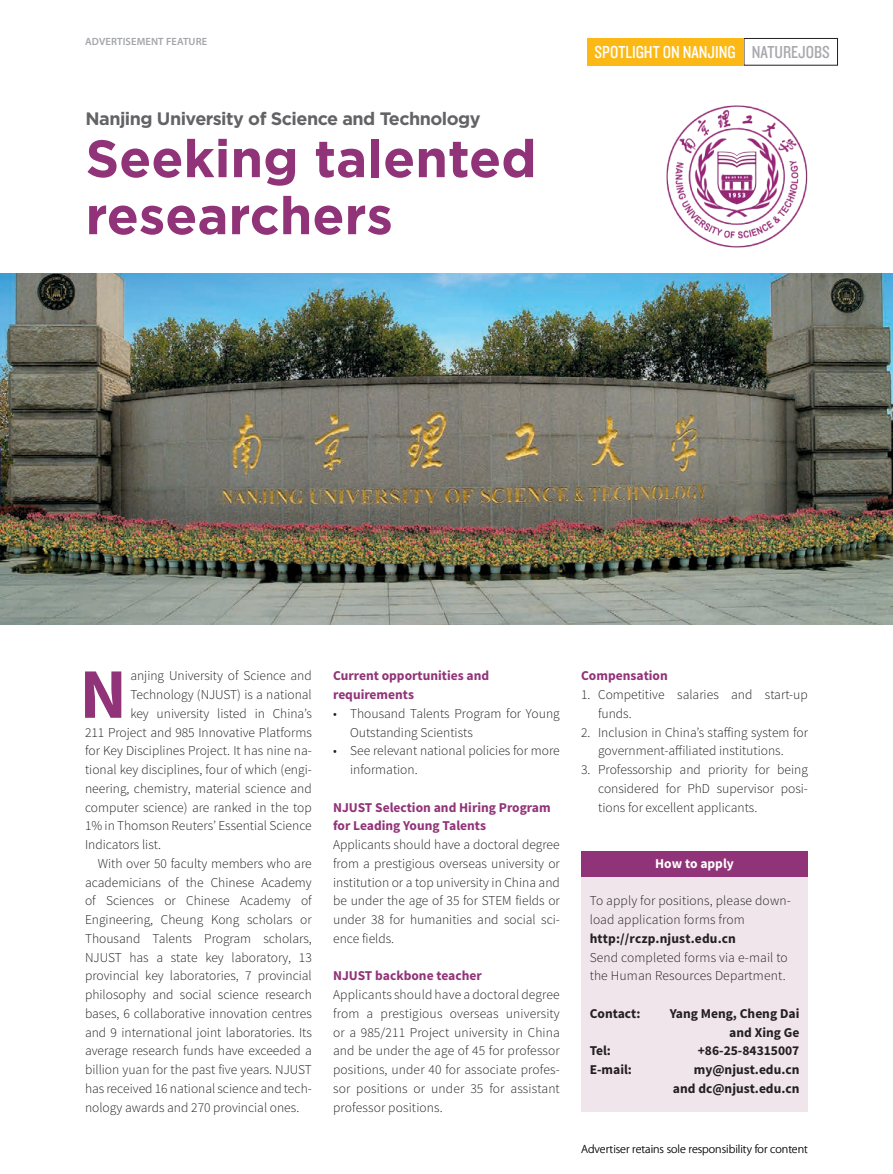
<style>
.page{position:relative;width:893px;height:1174px;background:#fff}
.page>*{position:absolute;margin:0;border:0;box-sizing:border-box;transform-origin:0 0}
.Body-first{font:700 70.95px "Source Sans Pro";color:#913378}
.t1{font:700 52.5px/57px "Gotham";color:#913378}
.Institude_name{font:700 18px "Gotham";letter-spacing:-.03em;color:#636366}
.t2{font:18px "Knockout 29 Junior Ltweight";color:#fff}
.Body_indent{font:300 13.5px/18.8px "Source Sans Pro";color:#231f20}
.Body_no_indent{font:300 13.5px/18.8px "Source Sans Pro";letter-spacing:.01em;color:#231f20;text-align:justify}
.Body-first-2{font:300 13.5px "Source Sans Pro";color:#231f20}
.Inset_header{font:700 13.5px/18.8px "Source Sans Pro";color:#913378}
.Contact-details{font:700 13.5px/18.8px "Source Sans Pro";color:#231f20;text-align:right}
.Body_no_indent-2{font:700 13.5px "Source Sans Pro";letter-spacing:.01em;color:#231f20}
.Inset_header-2{font:700 13.5px "Source Sans Pro";color:#fff}
.t3{font:300 12px "Myriad Pro";color:#231f20}
.t4{font:600 10.5px "Myriad Pro";letter-spacing:.01em;color:#a4a5a9}
.s1{color:#a8a9ad}
</style>
<div class="page">
<div style="left:744px;top:38px;width:94px;height:27px;border:1px solid #231f20"></div>
<div style="left:588px;top:38px;width:156px;height:27px;background:#fcb814"></div>
<img style="left:0;top:273px;width:893px;height:351px">
<div style="left:581px;top:877px;width:227px;height:234px;background:#efe5eb"></div>
<div style="left:581px;top:851px;width:227px;height:26px;background:#913378"></div>
<img style="left:666px;top:105px;width:142px;height:143px">
<p class="t4" style="left:85px;top:35px;width:124px">ADVERTISEMENT FEATURE</p>
<p class="Institude_name" style="left:86px;top:106px;width:397px">Nanjing University of Science and Technology</p>
<p class="t1" style="left:86px;top:130px;width:453px">Seeking talented researchers</p>
<h3 class="t2" style="left:595px;top:40px;width:237px">SPOTLIGHT ON NANJING <span class="s1">NATUREJOBS</span></h3>
<p class="Body-first" style="left:80px;top:648px;width:49px">N</p>
<p class="Body-first-2" style="left:130px;top:667px;width:183px">anjing University of Science and</p>
<p class="Body-first-2" style="left:130px;top:686px;width:183px">Technology (NJUST) is a national</p>
<p class="Body-first-2" style="left:130px;top:705px;width:183px">key university listed in China’s</p>
<p class="Body-first-2" style="left:85px;top:724px;width:228px">211 Project and 985 Innovative Platforms</p>
<p class="Body-first-2" style="left:85px;top:742px;width:228px">for Key Disciplines Project. It has nine na-</p>
<p class="Body-first-2" style="left:85px;top:761px;width:228px">tional key disciplines, four of which (engi-</p>
<p class="Body-first-2" style="left:85px;top:780px;width:228px">neering, chemistry, material science and</p>
<p class="Body-first-2" style="left:85px;top:799px;width:228px">computer science) are ranked in the top</p>
<p class="Body-first-2" style="left:85px;top:817px;width:228px">1% in Thomson Reuters’ Essential Science</p>
<p class="Body-first-2" style="left:85px;top:836px;width:78px">Indicators list.</p>
<p class="Body_indent" style="left:85px;top:854px;width:228px;text-align:justify;text-indent:13px">With over 50 faculty members who are academicians of the Chinese Academy of Sciences or Chinese Academy of Engineering, Cheung Kong scholars or Thousand Talents Program scholars, NJUST has a state key laboratory, 13 provincial key laboratories, 7 provincial philosophy and social science research bases, 6 collaborative innovation centres and 9 international joint laboratories. Its average research funds have exceeded a billion yuan for the past five years. NJUST has received 16 national science and tech&shy;nology awards and 270 provincial ones.</p>
<p class="Inset_header" style="left:333px;top:667px;width:158px">Current opportunities and requirements</p>
<p class="Body_indent" style="left:350px;top:704px;width:211px;text-indent:-17px">• Thousand Talents Program for Young<br>Outstanding Scientists</p>
<p class="Body_indent" style="left:350px;top:741px;width:211px;text-indent:-17px">• See relevant national policies for more information.</p>
<p class="Inset_header" style="left:333px;top:798px;width:219px">NJUST Selection and Hiring Program for Leading Young Talents</p>
<p class="Body_no_indent" style="left:333px;top:835px;width:228px">Applicants should have a doctoral degree from a prestigious overseas university or institution or a top university in China and be under the age of 35 for STEM fields or under 38 for humanities and social sci&shy;ence fields.</p>
<p class="Inset_header" style="left:333px;top:967px;width:150px">NJUST backbone teacher</p>
<p class="Body_no_indent" style="left:333px;top:985px;width:228px">Applicants should have a doctoral degree from a prestigious overseas university or a 985/211 Project university in China and be under the age of 45 for professor positions, under 40 for associate profes&shy;sor positions or under 35 for assistant professor positions.</p>
<p class="Inset_header" style="left:581px;top:667px;width:88px">Compensation</p>
<p class="Body_indent" style="left:598px;top:685px;width:211px;text-indent:-17px">1. Competitive salaries and start-up funds.</p>
<p class="Body_indent" style="left:581px;top:722px;width:228px;text-align:center">2. Inclusion in China’s staffing system for government-affiliated institutions.</p>
<p class="Body_indent" style="left:598px;top:760px;width:211px;text-align:justify;text-indent:-17px">3. Professorship and priority for being considered for PhD supervisor posi&shy;tions for excellent applicants.</p>
<p class="Inset_header-2" style="left:655px;top:854px;width:80px">How to apply</p>
<p class="Body_no_indent" style="left:590px;top:891px;width:203px">To apply for positions, please down&shy;load application forms from</p>
<p class="Body_no_indent-2" style="left:590px;top:929px;width:148px">http://rczp.njust.edu.cn</p>
<p class="Body_no_indent" style="left:590px;top:947px;width:200px">Send completed forms via e-mail to the Human Resources Department.</p>
<p class="Contact-details" style="left:590px;top:1004px;width:52px">Contact:</p>
<p class="Contact-details" style="left:670px;top:1004px;width:131px">Yang Meng, Cheng Dai and Xing Ge</p>
<p class="Contact-details" style="left:590px;top:1042px;width:23px">Tel:</p>
<p class="Contact-details" style="left:698px;top:1042px;width:103px">+86-25-84315007</p>
<p class="Contact-details" style="left:590px;top:1060px;width:44px">E-mail:</p>
<p class="Contact-details" style="left:694px;top:1060px;width:107px">my@njust.edu.cn</p>
<p class="Contact-details" style="left:673px;top:1079px;width:128px">and dc@njust.edu.cn</p>
<p class="t3" style="left:581px;top:1142px;width:228px">Advertiser retains sole responsibility for content</p>
</div>
